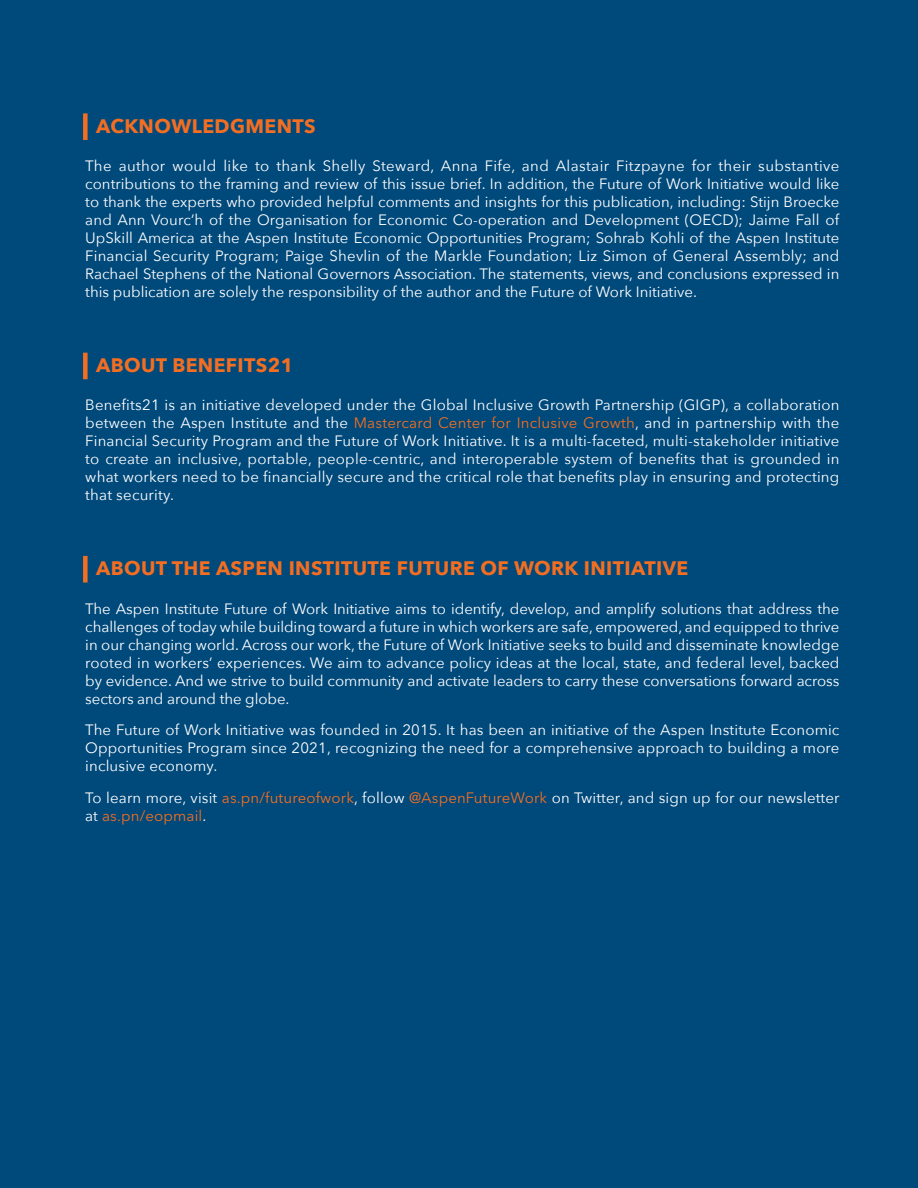
<style>
.page{position:relative;width:918px;height:1188px;background:#00497b}
.page>*{position:absolute;margin:0;border:0;box-sizing:border-box;transform-origin:0 0}
.t1{font:700 19.5px "Avenir Next";letter-spacing:.02em;color:#f36e21}
.t2{font:15px/18px "Avenir Next";letter-spacing:.01em;color:#fff;text-align:justify}
.t3{font:15px "Avenir Next LT Pro";letter-spacing:.01em;color:#f36e21}
.s1{font-family:"Avenir Next LT Pro";color:#f36e21}
.s2{font-family:"Avenir Next";color:#fff}
</style>
<div class="page">
<div style="left:83px;top:113px;width:5px;height:27px;background:#f36e21"></div>
<div style="left:83px;top:353px;width:5px;height:26px;background:#f36e21"></div>
<div style="left:83px;top:556px;width:5px;height:27px;background:#f36e21"></div>
<h1 class="t1" style="left:96px;top:109px;width:221px">ACKNOWLEDGMENTS</h1>
<p class="t2" style="left:85px;top:156px;width:756px">The author would like to thank Shelly Steward, Anna Fife, and Alastair Fitzpayne for their substantive contributions to the framing and review of this issue brief. In addition, the Future of Work Initiative would like to thank the experts who provided helpful comments and insights for this publication, including: Stijn Broecke and Ann Vourc’h of the Organisation for Economic Co-operation and Development (OECD); Jaime Fall of UpSkill America at the Aspen Institute Economic Opportunities Program; Sohrab Kohli of the Aspen Institute Financial Security Program; Paige Shevlin of the Markle Foundation; Liz Simon of General Assembly; and Rachael Stephens of the National Governors Association. The statements, views, and conclusions expressed in this publication are solely the responsibility of the author and the Future of Work Initiative.</p>
<h1 class="t1" style="left:96px;top:348px;width:199px">ABOUT BENEFITS21</h1>
<p class="t2" style="left:85px;top:396px;width:756px">Benefits21 is an initiative developed under the Global Inclusive Growth Partnership (GIGP), a collaboration between the Aspen Institute and the <span class="s1">Mastercard Center for Inclusive Growth</span>, and in partnership with the Financial Security Program and the Future of Work Initiative. It is a multi-faceted, multi-stakeholder initiative to create an inclusive, portable, people-centric, and interoperable system of benefits that is grounded in what workers need to be financially secure and the critical role that benefits play in ensuring and protecting that security.</p>
<h1 class="t1" style="left:96px;top:552px;width:594px">ABOUT THE ASPEN INSTITUTE FUTURE OF WORK INITIATIVE</h1>
<p class="t2" style="left:85px;top:599px;width:756px">The Aspen Institute Future of Work Initiative aims to identify, develop, and amplify solutions that address the challenges of today while building toward a future in which workers are safe, empowered, and equipped to thrive in our changing world. Across our work, the Future of Work Initiative seeks to build and disseminate knowledge rooted in workers’ experiences. We aim to advance policy ideas at the local, state, and federal level, backed by evidence. And we strive to build community and activate leaders to carry these conversations forward across sectors and around the globe.</p>
<p class="t2" style="left:85px;top:720px;width:756px">The Future of Work Initiative was founded in 2015. It has been an initiative of the Aspen Institute Economic Opportunities Program since 2021, recognizing the need for a comprehensive approach to building a more inclusive economy.</p>
<p class="t2" style="left:85px;top:788px;width:756px">To learn more, visit <span class="s1">as.pn/futureofwork</span>, follow <span class="s1">@AspenFutureWork</span> on Twitter, and sign up for our newsletter</p>
<p class="t3" style="left:85px;top:806px;width:123px"><span class="s2">at</span> as.pn/eopmail<span class="s2">.</span></p>
</div>
